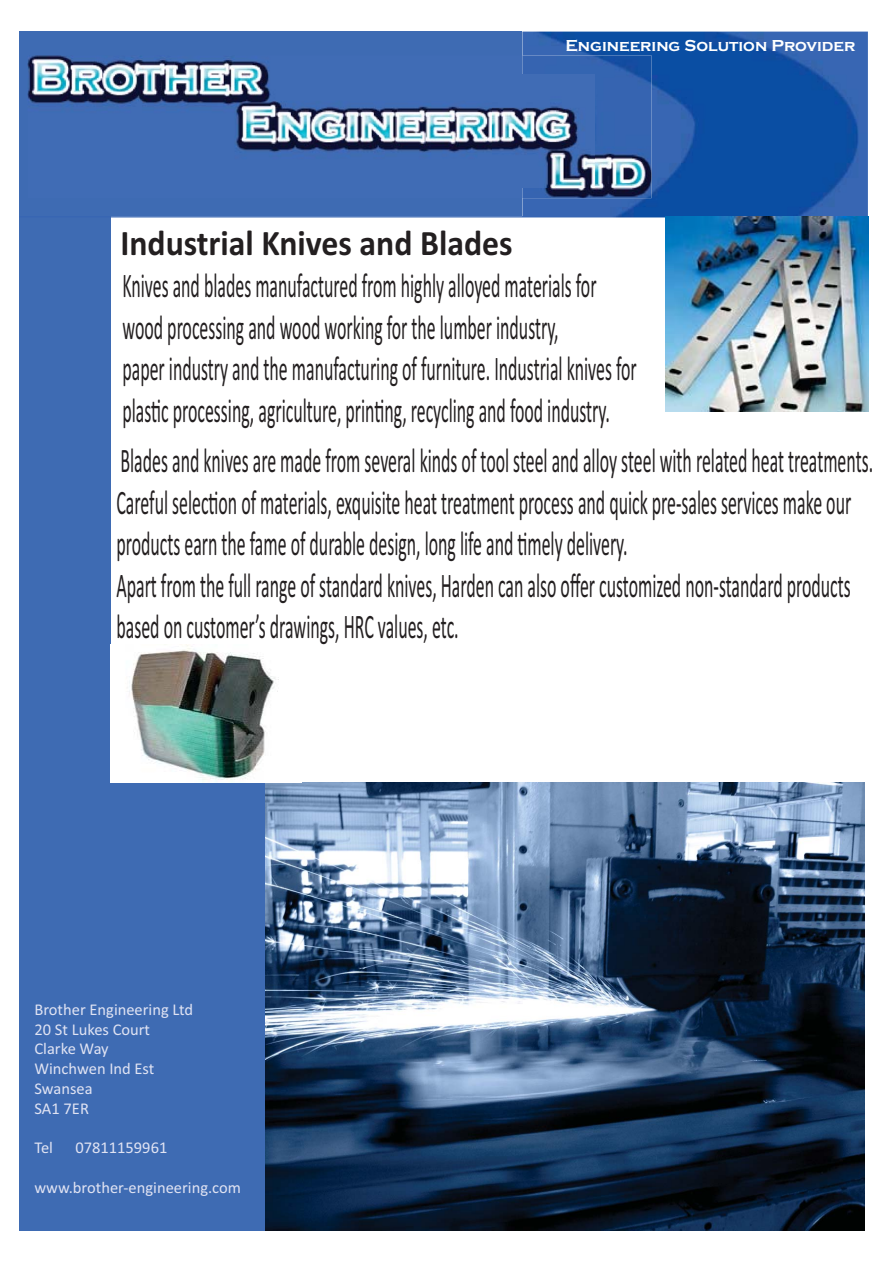
<style>
.page{position:relative;width:893px;height:1263px;background:#fff}
.page>*{position:absolute;margin:0;border:0;box-sizing:border-box;transform-origin:0 0}
.t1{font:700 36px "Calibri";color:#231f20;scale:.94 1}
.t2{font:34.65px/41.5px "Calibri";color:#231f20;scale:.52 1}
.t3{font:16.5px/19.8px "Calibri";color:#e0e3f3}
.t4{font:700 16.5px "Copperplate Gothic";color:#fff}
</style>
<div class="page">
<div style="left:19px;top:216px;width:92px;height:1015px;background:#3e6bb3"></div>
<img style="left:111px;top:32px;width:757px;height:185px">
<div style="left:110px;top:783px;width:155px;height:448px;background:#3e6bb3"></div>
<div style="left:19px;top:32px;width:503px;height:184px;background:#3e6bb3"></div>
<img style="left:28px;top:55px;width:623px;height:143px">
<img style="left:492px;top:74px;width:102px;height:113px">
<img style="left:666px;top:216px;width:202px;height:195px">
<img style="left:265px;top:782px;width:599px;height:449px">
<img style="left:110px;top:644px;width:169px;height:138px">
<p class="t4" style="left:565px;top:36px;width:292px">Engineering Solution Provider</p>
<p class="t1" style="left:120px;top:222px;width:419px">Industrial Knives and Blades</p>
<p class="t2" style="left:122px;top:268px;width:990px">Knives and blades manufactured from highly alloyed materials for wood processing and wood working for the lumber industry,<br>paper industry and the manufacturing of furniture. Industrial knives for plas-c processing, agriculture, prin-ng, recycling and food industry.</p>
<p class="t2" style="left:116px;top:443px;width:1456px">Blades and knives are made from several kinds of tool steel and alloy steel with related heat treatments.<br>Careful selec-on of materials, exquisite heat treatment process and quick pre-sales services make our products earn the fame of durable design, long life and -mely delivery.<br>Apart from the full range of standard knives, Harden can also offer customized non-standard products based on customer’s drawings, HRC values, etc.</p>
<p class="t3" style="left:34px;top:1001px;width:160px">Brother Engineering Ltd<br>20 St Lukes Court<br>Clarke Way<br>Winchwen Ind Est<br>Swansea<br>SA1 7ER</p>
<p class="t3" style="left:34px;top:1139px;width:20px">Tel</p>
<p class="t3" style="left:75px;top:1139px;width:93px">07811159961</p>
<p class="t3" style="left:34px;top:1179px;width:208px">www.brother-engineering.com</p>
</div>
